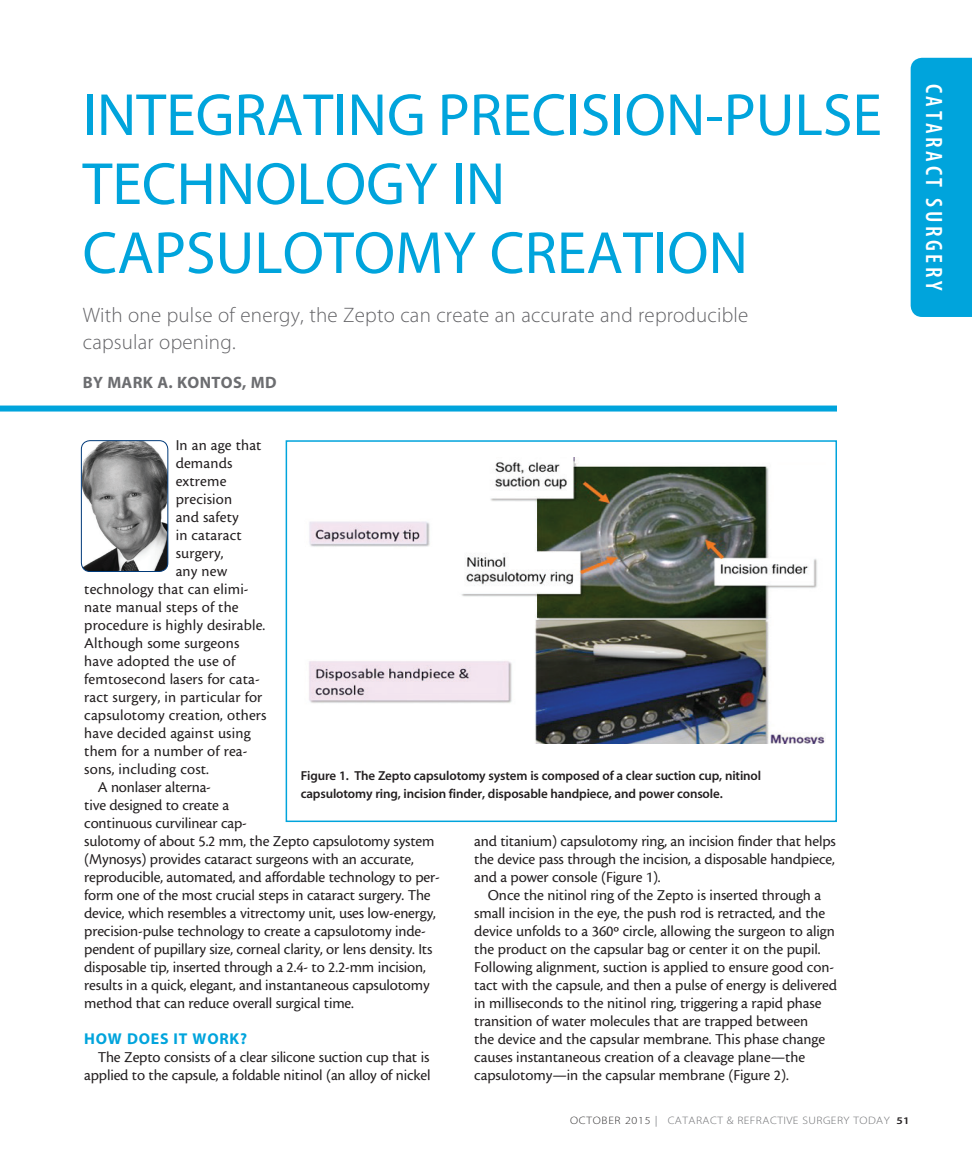
<style>
.page{position:relative;width:972px;height:1161px;background:#fff}
.page>*{position:absolute;margin:0;border:0;box-sizing:border-box;transform-origin:0 0}
.headline{font:60px/69px "Myriad MM 400 600";color:#00a4dc}
.t1{font:23.7px "Myriad MM 565 300";letter-spacing:.15em;color:#fff}
.deck{font:21px/27px "Myriad MM 215 600";letter-spacing:.01em;color:#636366}
.author{font:16.5px "Myriad MM 700 600";letter-spacing:.02em;color:#6c6d70}
.body{font:15.75px/18px "Cronos MM 408 10";letter-spacing:-.01em;color:#231f20}
.body_first{font:15.75px "Cronos MM 408 10";letter-spacing:.01em;color:#231f20}
.subhead{font:15.75px "Myriad MM 700 600";letter-spacing:.05em;color:#00a4dc}
.t2{font:13.05px/18px "Myriad MM 565 600";letter-spacing:-.01em;color:#231f20}
.t3{font:10.8px "Myriad MM 215 600";letter-spacing:.04em;color:#6c6d70;scale:1.11 1}
.s1{color:#312f30}
.s2{font-family:"Myriad MM 400 600";color:#939598}
.s3{font-family:"Myriad MM 565 600";font-size:10.2px;color:#231f20}
</style>
<div class="page">
<div style="left:911px;top:58px;width:61px;height:259px;background:#00a4dc"></div>
<div style="left:0;top:406px;width:837px;height:6px;background:#00a4dc"></div>
<img style="left:81px;top:441px;width:87px;height:131px">
<div style="left:81px;top:440px;width:87px;height:132px;border:1px solid #013a79;border-radius:9px"></div>
<div style="left:286px;top:440px;width:551px;height:382px;border:2px solid #00a4dc"></div>
<img style="left:309px;top:457px;width:516px;height:286px">
<p class="headline" style="left:82px;top:83px;width:801px">INTEGRATING PRECISION-PULSE<br>TECHNOLOGY IN<br>CAPSULOTOMY CREATION</p>
<p class="deck" style="left:83px;top:302px;width:667px">With one pulse of energy, the Zepto can create an accurate and reproducible capsular opening.</p>
<p class="author" style="left:83px;top:374px;width:195px">BY MARK A. KONTOS, MD</p>
<h2 class="t1" style="left:946px;top:84px;width:208px;rotate:90deg">CATARACT SURGERY</h2>
<p class="body_first" style="left:176px;top:437px;width:87px">In an age that</p>
<p class="body_first" style="left:176px;top:455px;width:58px">demands</p>
<p class="body_first" style="left:176px;top:473px;width:52px">extreme</p>
<p class="body_first" style="left:176px;top:491px;width:58px">precision</p>
<p class="body_first" style="left:176px;top:509px;width:65px">and safety</p>
<p class="body_first" style="left:176px;top:527px;width:68px">in cataract</p>
<p class="body_first" style="left:176px;top:545px;width:49px">surgery,</p>
<p class="body_first" style="left:176px;top:563px;width:53px">any new</p>
<p class="body_first" style="left:84px;top:581px;width:166px">technology that can elimi-</p>
<p class="body_first" style="left:84px;top:599px;width:156px">nate manual steps of the</p>
<p class="body_first" style="left:84px;top:617px;width:183px">procedure is highly desirable.</p>
<p class="body_first" style="left:84px;top:635px;width:157px">Although some surgeons</p>
<p class="body_first" style="left:84px;top:653px;width:152px">have adopted the use of</p>
<p class="body_first" style="left:84px;top:671px;width:177px">femtosecond lasers for cata-</p>
<p class="body_first" style="left:84px;top:689px;width:180px">ract surgery, in particular for</p>
<p class="body_first" style="left:84px;top:707px;width:184px">capsulotomy creation, others</p>
<p class="body_first" style="left:84px;top:725px;width:168px">have decided against using</p>
<p class="body_first" style="left:84px;top:743px;width:165px">them for a number of rea-</p>
<p class="body_first" style="left:84px;top:761px;width:126px">sons, including cost.</p>
<p class="body" style="left:84px;top:778px;width:357px;text-indent:14px">A nonlaser alterna-<br>tive designed to create a<br>continuous curvilinear cap-<br>sulotomy of about 5.2 mm, the Zepto capsulotomy system (Mynosys) provides cataract surgeons with an accurate, reproducible, automated, and affordable technology to per&shy;form one of the most crucial steps in cataract surgery. The device, which resembles a vitrectomy unit, uses low-energy, precision-pulse technology to create a capsulotomy inde&shy;pendent of pupillary size, corneal clarity, or lens density. Its disposable tip, inserted through a 2.4- to 2.2-mm incision, results in a quick, elegant, and instantaneous capsulotomy method that can reduce overall surgical time.</p>
<p class="subhead" style="left:84px;top:1031px;width:164px">HOW DOES IT WORK?</p>
<p class="body" style="left:84px;top:1048px;width:348px;text-align:right">The Zepto consists of a clear silicone suction cup that is applied to the capsule, a foldable nitinol (an alloy of nickel</p>
<p class="t2" style="left:301px;top:768px;width:462px">Figure 1. The Zepto capsulotomy system is composed of a clear suction cup, nitinol capsulotomy ring, incision finder, disposable handpiece, and power console.</p>
<p class="body" style="left:474px;top:832px;width:363px;text-align:justify">and titanium) capsulotomy ring, an incision finder that helps the device pass through the incision, a disposable handpiece, and a power console (Figure 1).</p>
<p class="body" style="left:474px;top:886px;width:364px;text-indent:14px">Once the nitinol ring of the Zepto is inserted through a small incision in the eye, the push rod is retracted, and the device unfolds to a 360º circle, allowing the surgeon to align the product on the capsular bag or center it on the pupil.<br>Following alignment, suction is applied to ensure good con&shy;tact with the capsule, and then a pulse of energy is delivered in milliseconds to the nitinol ring, triggering a rapid phase transition of water molecules that are trapped between<br>the device and the capsular membrane. This phase change causes instantaneous creation of a cleavage plane—the capsulotomy—in the capsular membrane (Figure 2).</p>
<p class="t3" style="left:570px;top:1115px;width:307px"><span class="s1">OCTOBER 2015</span> <span class="s2">|</span> CATARACT &amp; REFRACTIVE SURGERY TODAY <span class="s3">51</span></p>
</div>
